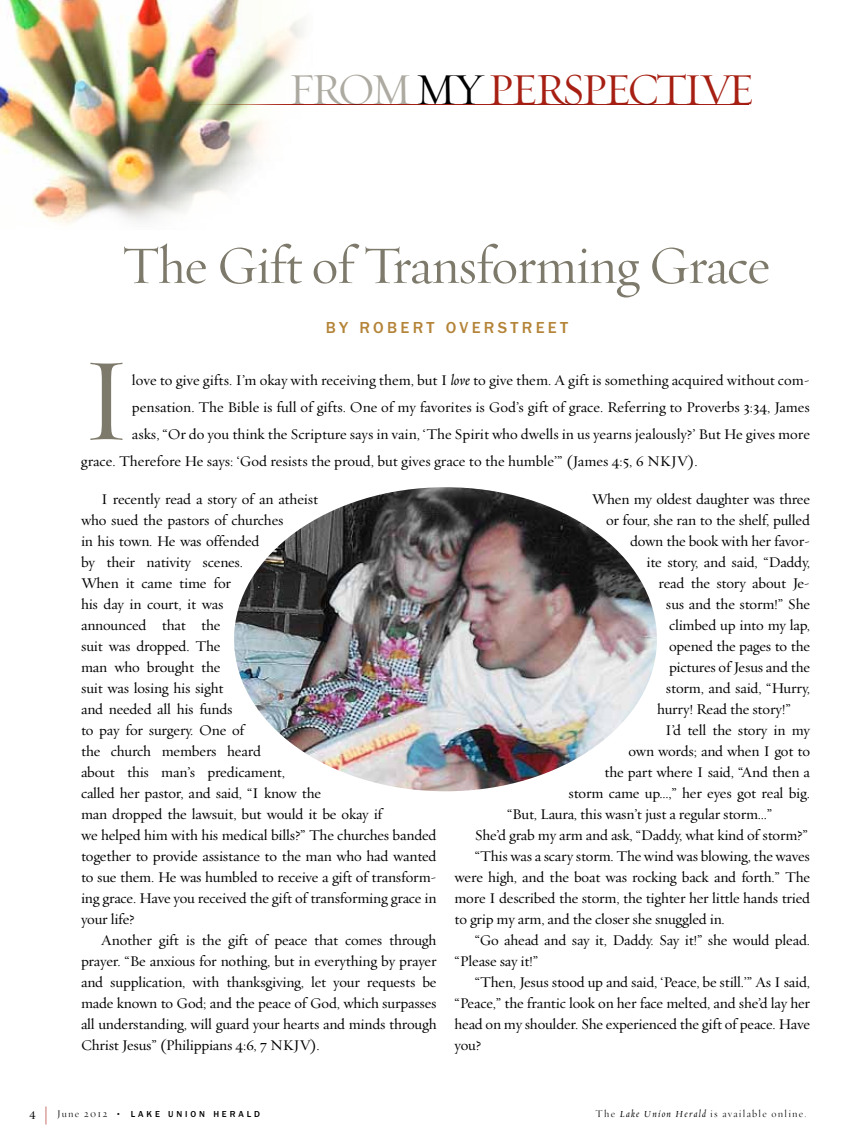
<style>
.page{position:relative;width:864px;height:1148px;background:#fff}
.page>*{position:absolute;margin:0;border:0;box-sizing:border-box;transform-origin:0 0}
.t1{font:119.1px "Requiem Display";color:#7e7a6b}
.t2{font:54px "Requiem Display";letter-spacing:-.015em;color:#7e7a6b}
.t3{font:45px "Requiem Display";letter-spacing:-.075em;color:#a61f12}
.t4{font:500 16.5px "ITC Franklin Gothic Std";letter-spacing:.2em;color:#b48438}
.t5{font:15px/21px "Requiem Text";letter-spacing:-.015em;color:#000}
.t6{font:10.5px "Requiem Fine";letter-spacing:.12em;color:#000}
.t7{font:500 9px "ITC Franklin Gothic Std";letter-spacing:.32em;color:#000}
.s1{color:#adaaa1}
.s2{color:#000}
.s3{font-style:italic}
.s4{font-family:"Requiem Text";font-weight:400;font-size:12px}
.s5{font-family:"ITC Franklin Gothic Std Bk X Cp";font-weight:400;font-size:18px;color:#a61f12}
.s6{font-family:"Requiem Fine";font-weight:400;font-size:10.5px}
.s7{font-family:"Requiem Display";font-style:italic}
</style>
<div class="page">
<hr style="left:162px;top:104px;width:586px;height:1px;background:#a61f12">
<img style="left:0;top:0;width:304px;height:224px">
<img style="left:234px;top:487px;width:423px;height:304px">
<h3 class="t3" style="left:288px;top:61px;width:468px"><span class="s1">FROM</span><span class="s2">MY</span>PERSPECTIVE</h3>
<h2 class="t2" style="left:122px;top:231px;width:649px">The Gift of Transforming Grace</h2>
<p class="t4" style="left:326px;top:318px;width:244px">BY ROBERT OVERSTREET</p>
<h1 class="t1" style="left:81px;top:325px;width:52px">I</h1>
<p class="t5" style="left:132px;top:369px;width:679px">love to give gifts. I’m okay with receiving them, but I <span class="s3">love</span> to give them. A gift is something acquired without com-</p>
<p class="t5" style="left:132px;top:396px;width:680px">pensation. The Bible is full of gifts. One of my favorites is God’s gift of grace. Referring to Proverbs 3:34, James</p>
<p class="t5" style="left:132px;top:423px;width:680px">asks, “Or do you think the Scripture says in vain, ‘The Spirit who dwells in us yearns jealously?’ But He gives more</p>
<p class="t5" style="left:81px;top:450px;width:618px">grace. Therefore He says: ‘God resists the proud, but gives grace to the humble’” (James 4:5, 6 NKJV).</p>
<p class="t5" style="left:81px;top:487px;width:357px;text-indent:20px">I recently read a story of an atheist<br>who sued the pastors of churches<br>in his town. He was offended<br>by their nativity scenes.<br>When it came time for<br>his day in court, it was<br>announced that the<br>suit was dropped. The<br>man who brought the<br>suit was losing his sight<br>and needed all his funds<br>to pay for surgery. One of<br>the church members heard<br>about this man’s predicament,<br>called her pastor, and said, “I know the<br>man dropped the lawsuit, but would it be okay if<br>we helped him with his medical bills?” The churches banded together to provide assistance to the man who had wanted to sue them. He was humbled to receive a gift of transform&shy;ing grace. Have you received the gift of transforming grace in your life?</p>
<p class="t5" style="left:81px;top:928px;width:357px;text-align:justify;text-indent:20px">Another gift is the gift of peace that comes through prayer. “Be anxious for nothing, but in everything by prayer and supplication, with thanksgiving, let your requests be made known to God; and the peace of God, which surpasses all understanding, will guard your hearts and minds through Christ Jesus” (Philippians 4:6, 7 NKJV).</p>
<p class="t5" style="left:592px;top:487px;width:220px">When my oldest daughter was three</p>
<p class="t5" style="left:606px;top:508px;width:205px">or four, she ran to the shelf, pulled</p>
<p class="t5" style="left:630px;top:529px;width:182px">down the book with her favor-</p>
<p class="t5" style="left:646px;top:550px;width:165px">ite story, and said, “Daddy,</p>
<p class="t5" style="left:658px;top:571px;width:153px">read the story about Je-</p>
<p class="t5" style="left:666px;top:592px;width:146px">sus and the storm!” She</p>
<p class="t5" style="left:669px;top:613px;width:143px">climbed up into my lap,</p>
<p class="t5" style="left:669px;top:634px;width:142px">opened the pages to the</p>
<p class="t5" style="left:669px;top:655px;width:143px">pictures of Jesus and the</p>
<p class="t5" style="left:666px;top:676px;width:146px">storm, and said, “Hurry,</p>
<p class="t5" style="left:657px;top:697px;width:135px">hurry! Read the story!”</p>
<p class="t5" style="left:665px;top:718px;width:146px">I’d tell the story in my</p>
<p class="t5" style="left:628px;top:739px;width:183px">own words; and when I got to</p>
<p class="t5" style="left:604px;top:760px;width:207px">the part where I said, “And then a</p>
<p class="t5" style="left:568px;top:781px;width:243px">storm came up...,” her eyes got real big.</p>
<p class="t5" style="left:507px;top:802px;width:267px">“But, Laura, this wasn’t just a regular storm...”</p>
<p class="t5" style="left:475px;top:823px;width:335px">She’d grab my arm and ask, “Daddy, what kind of storm?”</p>
<p class="t5" style="left:475px;top:844px;width:337px">“This was a scary storm. The wind was blowing, the waves</p>
<p class="t5" style="left:454px;top:865px;width:357px">were high, and the boat was rocking back and forth.” The</p>
<p class="t5" style="left:454px;top:886px;width:357px">more I described the storm, the tighter her little hands tried</p>
<p class="t5" style="left:454px;top:907px;width:272px">to grip my arm, and the closer she snuggled in.</p>
<p class="t5" style="left:475px;top:928px;width:337px">“Go ahead and say it, Daddy. Say it!” she would plead.</p>
<p class="t5" style="left:454px;top:949px;width:85px">“Please say it!”</p>
<p class="t5" style="left:475px;top:970px;width:337px">“Then, Jesus stood up and said, ‘Peace, be still.’” As I said,</p>
<p class="t5" style="left:454px;top:991px;width:357px">“Peace,” the frantic look on her face melted, and she’d lay her</p>
<p class="t5" style="left:454px;top:1012px;width:357px">head on my shoulder. She experienced the gift of peace. Have</p>
<p class="t5" style="left:454px;top:1033px;width:28px">you?</p>
<p class="t7" style="left:29px;top:1108px;width:232px"><span class="s4">4</span> <span class="s5">|</span> <span class="s6">June 2012</span> • LAKE UNION HERAL D</p>
<p class="t6" style="left:596px;top:1106px;width:213px">The <span class="s7">Lake Union Herald</span> is available online.</p>
</div>
